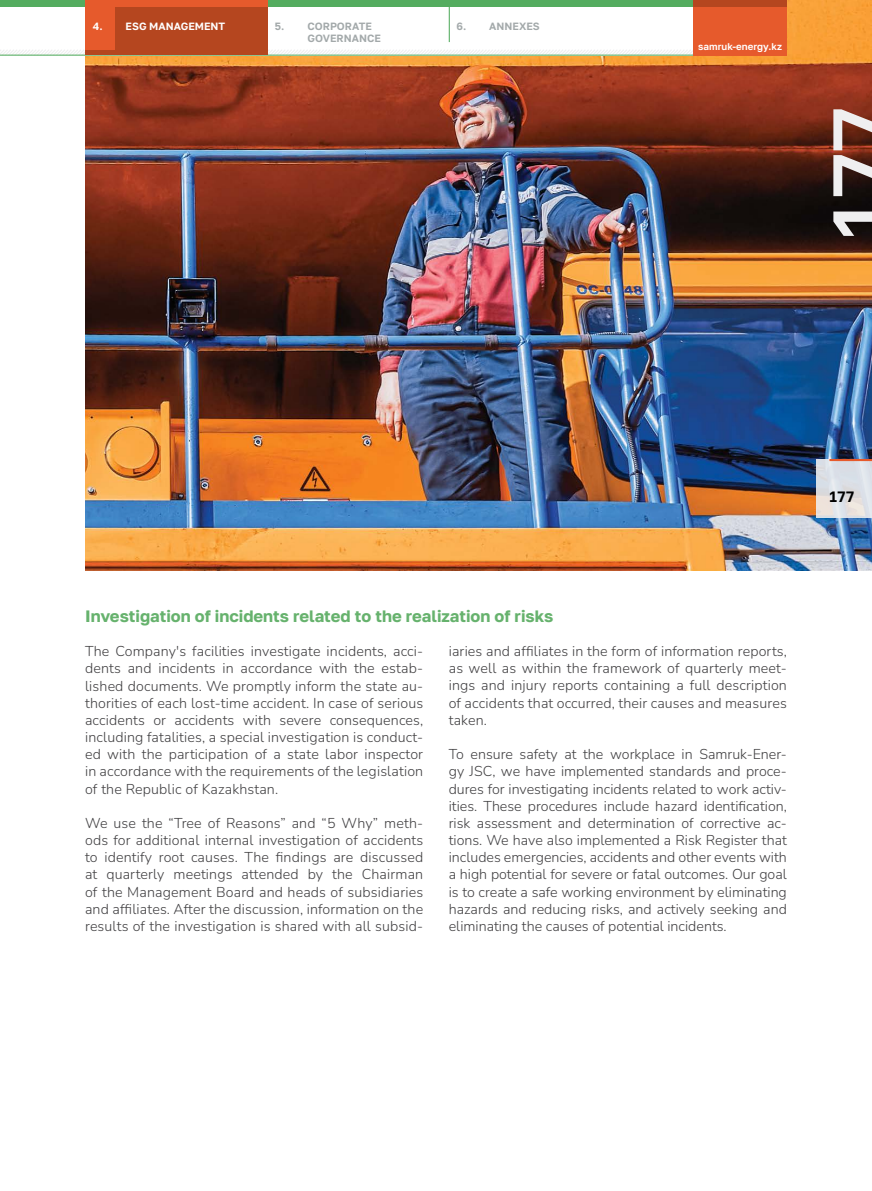
<style>
.page{position:relative;width:872px;height:1191px;background:#fff}
.page>*{position:absolute;margin:0;border:0;box-sizing:border-box;transform-origin:0 0}
.t1{font:500 85.5px "Golos Text";color:#efeff0}
.t2{font:700 16.5px "Golos Text";color:#66b26d}
.t3{font:600 15px "Golos Text";color:#000}
.t4{font:300 14.25px/17.1px "Nunito";letter-spacing:.01em;color:#414042;text-align:justify}
.t5{font:600 10.5px/12px "Golos Text";color:#a3a9aa}
.t6{font:600 10.5px "Golos Text";color:#fff}
.t7{font:600 9.75px "Golos Text";color:#fff}
</style>
<div class="page">
<img style="left:85px;top:0;width:787px;height:570px">
<div style="left:0;top:0;width:787px;height:56px;background:#fff"></div>
<div style="left:0;top:0;width:693px;height:6px;background:#54ac5f"></div>
<svg style="left:0;top:50px;width:724px;height:7px"></svg>
<hr style="left:0;top:55px;width:723px;height:1px;background:#54ac5f">
<svg style="left:816px;top:459px;width:56px;height:58px;background:#dfe0e4"></svg>
<hr style="left:829px;top:459px;width:43px;height:2px;background:#e65a2c">
<hr style="left:449px;top:0;width:1px;height:42px;background:#54ac5f">
<div style="left:693px;top:0;width:94px;height:56px;background:#e65a2c"></div>
<div style="left:693px;top:0;width:94px;height:6px;background:#b5461f"></div>
<div style="left:85px;top:0;width:183px;height:55px;background:#b5461f"></div>
<div style="left:85px;top:0;width:183px;height:6px;background:#e65a2c"></div>
<div style="left:85px;top:0;width:30px;height:49px;background:#e65a2c"></div>
<p class="t6" style="left:93px;top:20px;width:134px">4. ESG MANAGEMENT</p>
<p class="t5" style="left:275px;top:20px;width:11px">5.</p>
<p class="t5" style="left:456px;top:20px;width:85px">6. ANNEXES</p>
<p class="t5" style="left:307px;top:20px;width:75px">CORPORATE<br>GOVERNANCE</p>
<p class="t7" style="left:698px;top:41px;width:85px">SAMRUK-ENERGY.KZ</p>
<h1 class="t1" style="left:811px;top:240px;width:135px;rotate:-90deg">177</h1>
<p class="t3" style="left:829px;top:487px;width:26px">177</p>
<p class="t2" style="left:85px;top:606px;width:470px">Investigation of incidents related to the realization of risks</p>
<p class="t4" style="left:85px;top:642px;width:340px">The Company's facilities investigate incidents, acci&shy;dents and incidents in accordance with the estab&shy;lished documents. We promptly inform the state au&shy;thorities of each lost-time accident. In case of serious accidents or accidents with severe consequences, including fatalities, a special investigation is conduct&shy;ed with the participation of a state labor inspector in accordance with the requirements of the legislation of the Republic of Kazakhstan.</p>
<p class="t4" style="left:85px;top:814px;width:340px">We use the “Tree of Reasons” and “5 Why” meth&shy;ods for additional internal investigation of accidents to identify root causes. The findings are discussed at quarterly meetings attended by the Chairman of the Management Board and heads of subsidiaries and affiliates. After the discussion, information on the results of the investigation is shared with all subsid-</p>
<p class="t4" style="left:449px;top:642px;width:340px">iaries and affiliates in the form of information reports, as well as within the framework of quarterly meet&shy;ings and injury reports containing a full description of accidents that occurred, their causes and measures taken.</p>
<p class="t4" style="left:449px;top:745px;width:340px">To ensure safety at the workplace in Samruk-Ener&shy;gy JSC, we have implemented standards and proce&shy;dures for investigating incidents related to work activ&shy;ities. These procedures include hazard identification, risk assessment and determination of corrective ac&shy;tions. We have also implemented a Risk Register that includes emergencies, accidents and other events with a high potential for severe or fatal outcomes. Our goal is to create a safe working environment by eliminating hazards and reducing risks, and actively seeking and eliminating the causes of potential incidents.</p>
</div>
